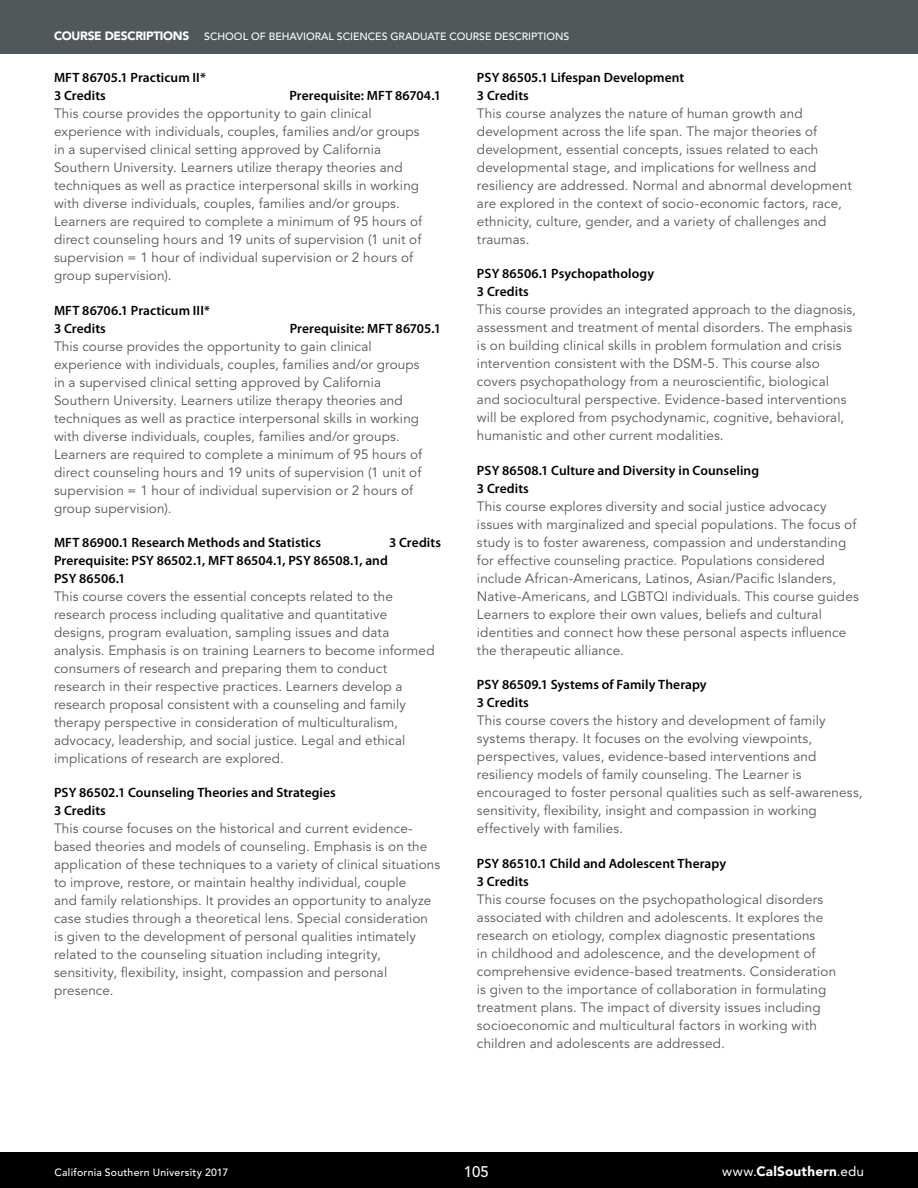
<style>
.page{position:relative;width:918px;height:1188px;background:#fff}
.page>*{position:absolute;margin:0;border:0;box-sizing:border-box;transform-origin:0 0}
.t1{font:500 15.3px "Avenir LT Std";color:#fff}
.t2{font:13.5px/18px "Avenir LT Std";letter-spacing:.01em;color:#50585c}
.t3{font:600 13.5px/18px "Myriad Pro";letter-spacing:.005em;color:#000}
.t4{font:900 13.5px "Avenir LT Std";letter-spacing:.015em;color:#fff}
.t5{font:900 12px "Avenir LT Std";letter-spacing:-.025em;color:#fff}
.t6{font:500 10.5px "Avenir LT Std";color:#fff}
.t7{font:500 10.5px "Avenir LT Std";letter-spacing:.025em;color:#fff}
.s1{font-weight:400}
</style>
<div class="page">
<div style="left:0;top:0;width:918px;height:54px;background:#50585c"></div>
<div style="left:0;top:1152px;width:918px;height:36px;background:#000"></div>
<p class="t5" style="left:54px;top:29px;width:137px">COURSE DESCRIPTIONS</p>
<p class="t6" style="left:204px;top:31px;width:367px">SCHOOL OF BEHAVIORAL SCIENCES GRADUATE COURSE DESCRIPTIONS</p>
<p class="t3" style="left:54px;top:68px;width:153px">MFT 86705.1 Practicum II*<br>3 Credits</p>
<p class="t3" style="left:477px;top:68px;width:209px">PSY 86505.1 Lifespan Development<br>3 Credits</p>
<p class="t2" style="left:477px;top:105px;width:376px">This course analyzes the nature of human growth and development across the life span. The major theories of development, essential concepts, issues related to each developmental stage, and implications for wellness and resiliency are addressed. Normal and abnormal development are explored in the context of socio-economic factors, race, ethnicity, culture, gender, and a variety of challenges and traumas.</p>
<p class="t3" style="left:477px;top:265px;width:179px">PSY 86506.1 Psychopathology<br>3 Credits</p>
<p class="t2" style="left:477px;top:301px;width:381px">This course provides an integrated approach to the diagnosis, assessment and treatment of mental disorders. The emphasis is on building clinical skills in problem formulation and crisis intervention consistent with the DSM-5. This course also covers psychopathology from a neuroscientific, biological<br>and sociocultural perspective. Evidence-based interventions will be explored from psychodynamic, cognitive, behavioral, humanistic and other current modalities.</p>
<p class="t3" style="left:477px;top:461px;width:284px">PSY 86508.1 Culture and Diversity in Counseling<br>3 Credits</p>
<p class="t2" style="left:477px;top:498px;width:383px">This course explores diversity and social justice advocacy issues with marginalized and special populations. The focus of study is to foster awareness, compassion and understanding for effective counseling practice. Populations considered include African-Americans, Latinos, Asian/Pacific Islanders, Native-Americans, and LGBTQI individuals. This course guides Learners to explore their own values, beliefs and cultural identities and connect how these personal aspects influence the therapeutic alliance.</p>
<p class="t3" style="left:477px;top:675px;width:231px">PSY 86509.1 Systems of Family Therapy<br>3 Credits</p>
<p class="t2" style="left:477px;top:712px;width:387px">This course covers the history and development of family systems therapy. It focuses on the evolving viewpoints, perspectives, values, evidence-based interventions and resiliency models of family counseling. The Learner is encouraged to foster personal qualities such as self-awareness, sensitivity, flexibility, insight and compassion in working effectively with families.</p>
<p class="t3" style="left:477px;top:854px;width:251px">PSY 86510.1 Child and Adolescent Therapy<br>3 Credits</p>
<p class="t2" style="left:477px;top:891px;width:361px">This course focuses on the psychopathological disorders associated with children and adolescents. It explores the research on etiology, complex diagnostic presentations<br>in childhood and adolescence, and the development of comprehensive evidence-based treatments. Consideration is given to the importance of collaboration in formulating treatment plans. The impact of diversity issues including socioeconomic and multicultural factors in working with children and adolescents are addressed.</p>
<p class="t3" style="left:289px;top:86px;width:153px">Prerequisite: MFT 86704.1</p>
<p class="t2" style="left:54px;top:105px;width:370px">This course provides the opportunity to gain clinical experience with individuals, couples, families and/or groups in a supervised clinical setting approved by California Southern University. Learners utilize therapy theories and techniques as well as practice interpersonal skills in working with diverse individuals, couples, families and/or groups.<br>Learners are required to complete a minimum of 95 hours of direct counseling hours and 19 units of supervision (1 unit of supervision = 1 hour of individual supervision or 2 hours of group supervision).</p>
<p class="t3" style="left:54px;top:301px;width:157px">MFT 86706.1 Practicum III*<br>3 Credits</p>
<p class="t3" style="left:290px;top:319px;width:153px">Prerequisite: MFT 86705.1</p>
<p class="t2" style="left:54px;top:337px;width:370px">This course provides the opportunity to gain clinical experience with individuals, couples, families and/or groups in a supervised clinical setting approved by California Southern University. Learners utilize therapy theories and techniques as well as practice interpersonal skills in working with diverse individuals, couples, families and/or groups.<br>Learners are required to complete a minimum of 95 hours of direct counseling hours and 19 units of supervision (1 unit of supervision = 1 hour of individual supervision or 2 hours of group supervision).</p>
<p class="t3" style="left:54px;top:533px;width:269px">MFT 86900.1 Research Methods and Statistics</p>
<p class="t3" style="left:389px;top:533px;width:53px">3 Credits</p>
<p class="t3" style="left:54px;top:551px;width:335px">Prerequisite: PSY 86502.1, MFT 86504.1, PSY 86508.1, and<br>PSY 86506.1</p>
<p class="t2" style="left:54px;top:588px;width:382px">This course covers the essential concepts related to the research process including qualitative and quantitative designs, program evaluation, sampling issues and data analysis. Emphasis is on training Learners to become informed consumers of research and preparing them to conduct research in their respective practices. Learners develop a research proposal consistent with a counseling and family therapy perspective in consideration of multiculturalism, advocacy, leadership, and social justice. Legal and ethical implications of research are explored.</p>
<p class="t3" style="left:54px;top:784px;width:283px">PSY 86502.1 Counseling Theories and Strategies<br>3 Credits</p>
<p class="t2" style="left:54px;top:820px;width:388px">This course focuses on the historical and current evidence&shy;based theories and models of counseling. Emphasis is on the application of these techniques to a variety of clinical situations to improve, restore, or maintain healthy individual, couple<br>and family relationships. It provides an opportunity to analyze case studies through a theoretical lens. Special consideration is given to the development of personal qualities intimately related to the counseling situation including integrity, sensitivity, flexibility, insight, compassion and personal presence.</p>
<p class="t7" style="left:54px;top:1166px;width:175px">California Southern University 2017</p>
<p class="t1" style="left:464px;top:1163px;width:27px">105</p>
<p class="t4" style="left:722px;top:1163px;width:143px"><span class="s1">www.</span>CalSouthern<span class="s1">.edu</span></p>
</div>
